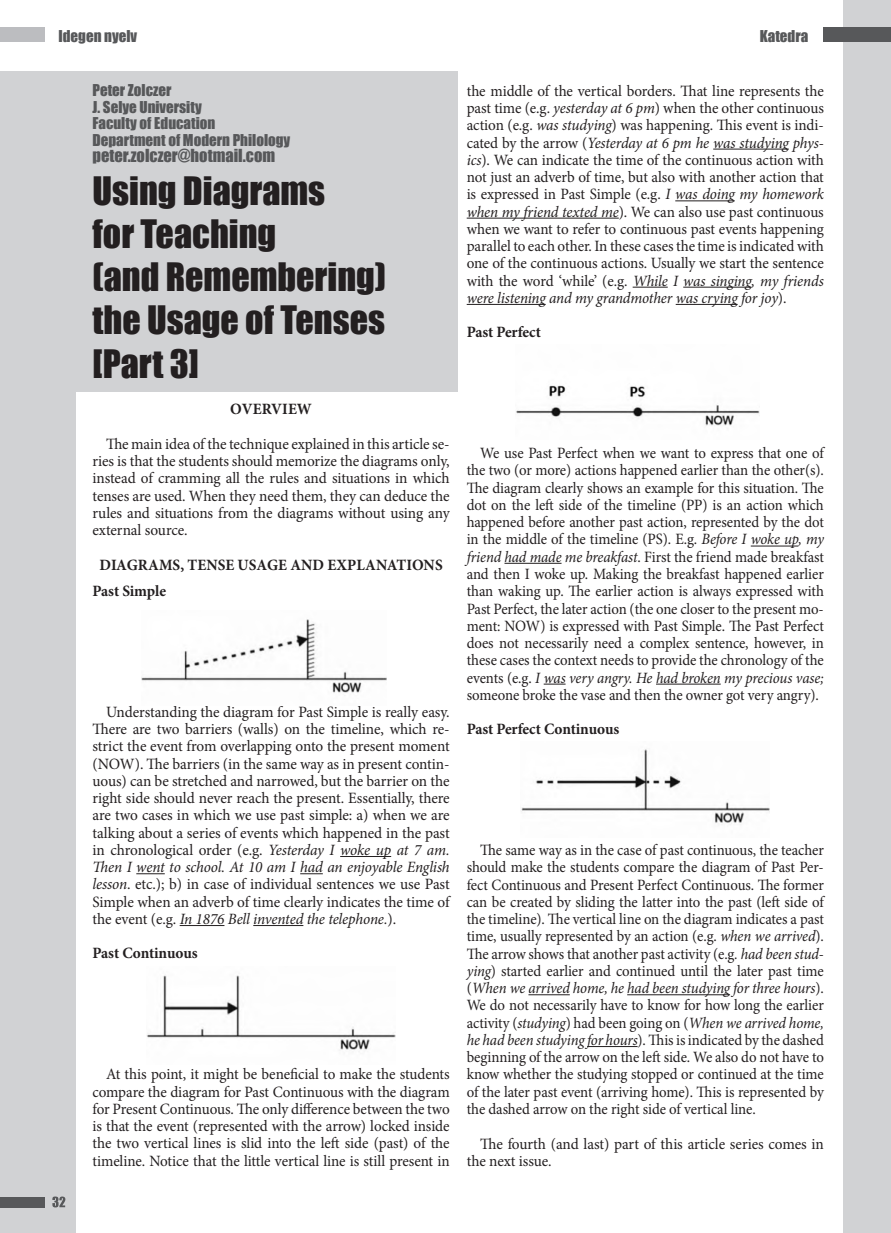
<style>
.page{position:relative;width:891px;height:1233px;background:#fff}
.page>*{position:absolute;margin:0;border:0;box-sizing:border-box;transform-origin:0 0}
.cim{font:36px "Impact";color:#231f20}
.szerzo{font:16.5px "Impact";color:#57585a}
.szoveg{font:15.75px/17.2px "Minion Pro";letter-spacing:-.005em;color:#231f20;text-align:justify;scale:.94 1}
.szoveg-2{font:15.75px/17.2px "Minion Pro";letter-spacing:-.005em;color:#231f20;text-align:justify}
.szoveg-3{font:15.75px/17.2px "Minion Pro";letter-spacing:-.005em;color:#231f20;text-align:justify;scale:.96 1}
.szoveg-4{font:700 15.75px "Minion Pro";letter-spacing:-.01em;color:#231f20}
.alcimek{font:700 15.75px "Minion Pro";letter-spacing:.005em;color:#231f20}
.szerzo-2{font:15px "Impact";color:#57585a}
.rovat{font:15px "Impact";color:#57585a}
.s1{font-style:italic}
</style>
<div class="page">
<div style="left:0;top:71px;width:76px;height:1161px;background:#d1d2d4"></div>
<div style="left:15px;top:71px;width:443px;height:321px;background:#d1d2d4"></div>
<div style="left:843px;top:0;width:48px;height:1232px;background:#d1d2d4"></div>
<div style="left:824px;top:28px;width:67px;height:14px;background:#57585a"></div>
<svg style="left:52px;top:1196px;width:13px;height:11px"></svg>
<div style="left:0;top:28px;width:45px;height:14px;background:#bcbdc0"></div>
<div style="left:0;top:1196px;width:45px;height:11px;background:#57585a"></div>
<hr style="left:340px;top:856px;width:51px;height:1px;background:#231f20">
<svg style="left:136px;top:873px;width:29px;height:1px"></svg>
<svg style="left:300px;top:873px;width:23px;height:1px"></svg>
<hr style="left:180px;top:925px;width:44px;height:1px;background:#231f20">
<hr style="left:253px;top:925px;width:50px;height:1px;background:#231f20">
<hr style="left:713px;top:149px;width:76px;height:1px;background:#231f20">
<hr style="left:675px;top:200px;width:60px;height:1px;background:#231f20">
<hr style="left:467px;top:218px;width:152px;height:1px;background:#231f20">
<hr style="left:633px;top:287px;width:35px;height:1px;background:#231f20">
<hr style="left:683px;top:287px;width:68px;height:1px;background:#231f20">
<hr style="left:467px;top:304px;width:79px;height:1px;background:#231f20">
<hr style="left:676px;top:304px;width:62px;height:1px;background:#231f20">
<hr style="left:751px;top:545px;width:47px;height:1px;background:#231f20">
<hr style="left:504px;top:563px;width:58px;height:1px;background:#231f20">
<svg style="left:544px;top:683px;width:22px;height:1px"></svg>
<hr style="left:656px;top:683px;width:65px;height:1px;background:#231f20">
<hr style="left:528px;top:994px;width:42px;height:1px;background:#231f20">
<hr style="left:627px;top:994px;width:103px;height:1px;background:#231f20">
<hr style="left:587px;top:1046px;width:51px;height:1px;background:#231f20">
<img style="left:141px;top:619px;width:246px;height:74px">
<img style="left:147px;top:975px;width:249px;height:75px">
<img style="left:516px;top:385px;width:243px;height:41px">
<img style="left:521px;top:749px;width:249px;height:75px">
<p class="rovat" style="left:59px;top:24px;width:80px">Idegen nyelv</p>
<p class="rovat" style="left:760px;top:24px;width:50px">Katedra</p>
<p class="szerzo-2" style="left:93px;top:79px;width:80px">Peter Zolczer</p>
<p class="szerzo-2" style="left:93px;top:95px;width:111px">J. Selye University</p>
<p class="szerzo-2" style="left:93px;top:112px;width:124px">Faculty of Education</p>
<p class="szerzo-2" style="left:93px;top:128px;width:199px">Department of Modern Philology</p>
<p class="szerzo" style="left:93px;top:143px;width:184px">peter.zolczer@hotmail.com</p>
<p class="cim" style="left:93px;top:162px;width:234px">Using Diagrams</p>
<p class="cim" style="left:93px;top:206px;width:185px">for Teaching</p>
<p class="cim" style="left:93px;top:249px;width:295px">(and Remembering)</p>
<p class="cim" style="left:93px;top:292px;width:294px">the Usage of Tenses</p>
<p class="cim" style="left:93px;top:335px;width:108px">[Part 3]</p>
<p class="alcimek" style="left:230px;top:398px;width:83px">OVERVIEW</p>
<p class="szoveg-2" style="left:93px;top:435px;width:359px;text-indent:14px">The main idea of the technique explained in this article se&shy;ries is that the students should memorize the diagrams only, instead of cramming all the rules and situations in which tenses are used. When they need them, they can deduce the rules and situations from the diagrams without using any external source.</p>
<p class="alcimek" style="left:99px;top:553px;width:345px">DIAGRAMS, TENSE USAGE AND EXPLANATIONS</p>
<p class="szoveg-4" style="left:93px;top:580px;width:75px">Past Simple</p>
<p class="szoveg-2" style="left:93px;top:703px;width:359px;text-indent:14px">Understanding the diagram for Past Simple is really easy.<br>There are two barriers (walls) on the timeline, which re&shy;strict the event from overlapping onto the present moment (NOW). The barriers (in the same way as in present contin&shy;uous) can be stretched and narrowed, but the barrier on the right side should never reach the present. Essentially, there are two cases in which we use past simple: a) when we are talking about a series of events which happened in the past in chronological order (e.g. <span class="s1">Yesterday I woke up at 7 am.<br>Then I went to school. At 10 am I had an enjoyable English lesson</span>. etc.); b) in case of individual sentences we use Past Simple when an adverb of time clearly indicates the time of the event (e.g. <span class="s1">In 1876 Bell invented the telephone.</span>).</p>
<p class="szoveg-4" style="left:93px;top:942px;width:107px">Past Continuous</p>
<p class="szoveg-3" style="left:93px;top:1065px;width:374px;text-indent:14px">At this point, it might be beneficial to make the students compare the diagram for Past Continuous with the diagram for Present Continuous. The only difference between the two is that the event (represented with the arrow) locked inside the two vertical lines is slid into the left side (past) of the timeline. Notice that the little vertical line is still present in</p>
<p class="szoveg-3" style="left:467px;top:82px;width:374px">the middle of the vertical borders. That line represents the past time (e.g. <span class="s1">yesterday at 6 pm</span>) when the other continuous action (e.g. <span class="s1">was studying</span>) was happening. This event is indi&shy;cated by the arrow (<span class="s1">Yesterday at 6 pm he was studying phys&shy;ics</span>). We can indicate the time of the continuous action with not just an adverb of time, but also with another action that is expressed in Past Simple (e.g. <span class="s1">I was doing my homework when my friend texted me</span>). We can also use past continuous when we want to refer to continuous past events happening parallel to each other. In these cases the time is indicated with one of the continuous actions. Usually we start the sentence with the word ‘while’ (e.g. <span class="s1">While I was singing, my friends were listening and my grandmother was crying for joy</span>).</p>
<p class="szoveg-4" style="left:467px;top:321px;width:76px">Past Perfect</p>
<p class="szoveg" style="left:467px;top:444px;width:382px;text-indent:14px">We use Past Perfect when we want to express that one of the two (or more) actions happened earlier than the other(s).<br>The diagram clearly shows an example for this situation. The dot on the left side of the timeline (PP) is an action which happened before another past action, represented by the dot in the middle of the timeline (PS). E.g. <span class="s1">Before I woke up, my friend had made me breakfast</span>. First the friend made breakfast and then I woke up. Making the breakfast happened earlier than waking up. The earlier action is always expressed with Past Perfect, the later action (the one closer to the present mo&shy;ment: NOW) is expressed with Past Simple. The Past Perfect does not necessarily need a complex sentence, however, in these cases the context needs to provide the chronology of the events (e.g. <span class="s1">I was very angry. He had broken my precious vase; </span>someone broke the vase and then the owner got very angry).</p>
<p class="szoveg-4" style="left:467px;top:718px;width:154px">Past Perfect Continuous</p>
<p class="szoveg" style="left:467px;top:841px;width:382px;text-indent:14px">The same way as in the case of past continuous, the teacher should make the students compare the diagram of Past Per&shy;fect Continuous and Present Perfect Continuous. The former can be created by sliding the latter into the past (left side of the timeline). The vertical line on the diagram indicates a past time, usually represented by an action (e.g. <span class="s1">when we arrived</span>).<br>The arrow shows that another past activity (e.g<span class="s1">. had been stud&shy;ying</span>) started earlier and continued until the later past time (<span class="s1">When we arrived home, he had been studying for three hours</span>).<br>We do not necessarily have to know for how long the earlier activity (<span class="s1">studying</span>) had been going on (<span class="s1">When we arrived home, he had been studying for hours</span>). This is indicated by the dashed beginning of the arrow on the left side. We also do not have to know whether the studying stopped or continued at the time of the later past event (arriving home). This is represented by the dashed arrow on the right side of vertical line.</p>
<p class="szoveg-2" style="left:467px;top:1134px;width:359px;text-indent:14px">The fourth (and last) part of this article series comes in the next issue.</p>
</div>
